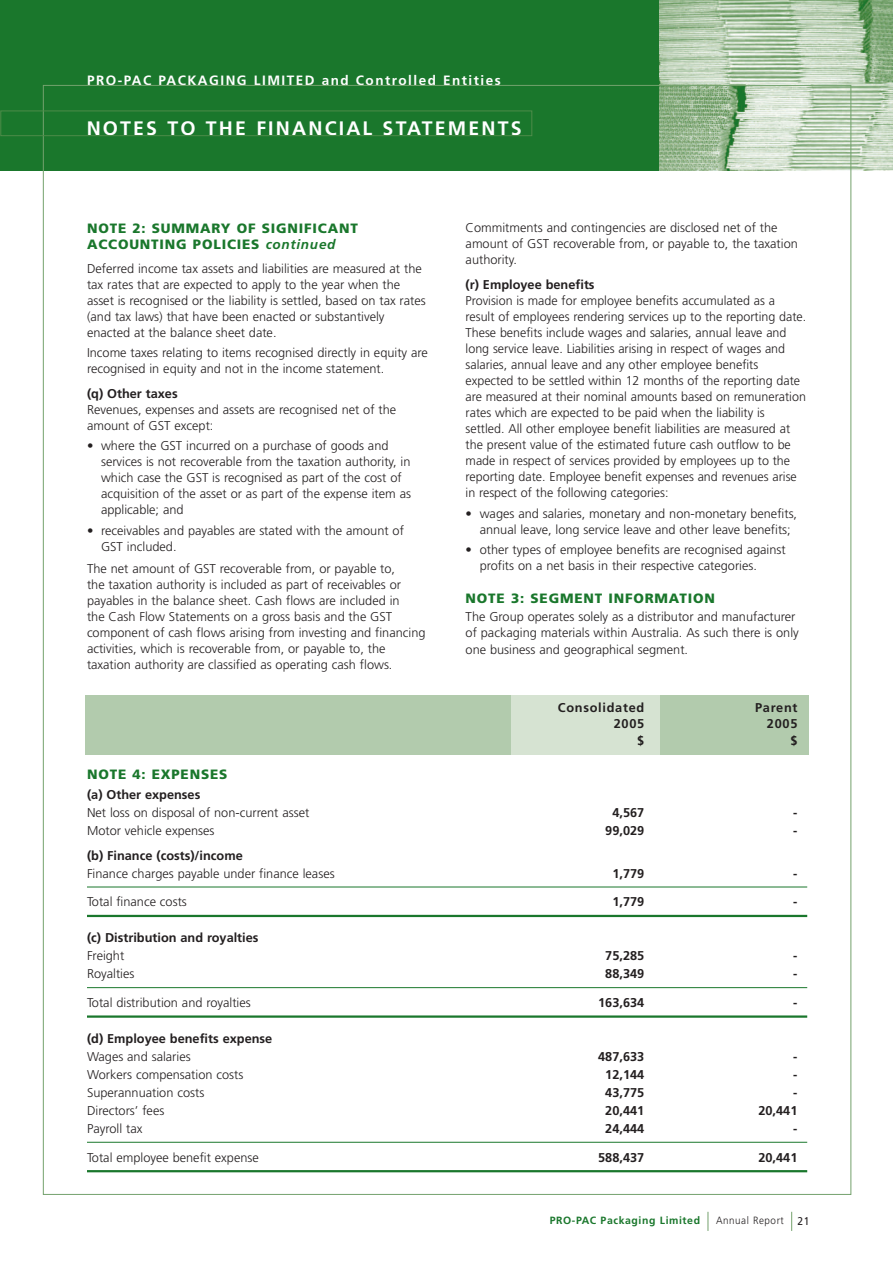
<style>
.page{position:relative;width:893px;height:1263px;background:#fff}
.page>*{position:absolute;margin:0;border:0;box-sizing:border-box;transform-origin:0 0}
.t1{font:700 19.5px "Frutiger";letter-spacing:.11em;color:#fff}
.t2{font:900 13.5px/16.5px "Frutiger";letter-spacing:.06em;color:#1a772c}
.t3{font:700 13.5px "Frutiger";letter-spacing:.11em;color:#fff}
.t4{font:300 12.75px/16px "Frutiger";color:#231f20}
.t5{font:700 12.75px "Frutiger";color:#231f20}
.t6{font:700 12.75px "Frutiger";letter-spacing:.055em;color:#231f20}
.t7{font:700 10.5px "Frutiger";letter-spacing:.055em;color:#1a772c}
.t8{font:300 10.5px "Frutiger";letter-spacing:.055em;color:#231f20;scale:.94 1}
.s1{font-weight:700;font-style:italic}
.s2{font-weight:400;font-size:11.25px}
</style>
<div class="page">
<div style="left:0;top:0;width:892px;height:170px;background:#1a772c"></div>
<img style="left:659px;top:0;width:233px;height:170px">
<div style="left:0;top:111px;width:532px;height:25px;border:1px solid #4d8b49"></div>
<svg style="left:707px;top:1212px;width:1px;height:19px"></svg>
<svg style="left:791px;top:1212px;width:1px;height:19px"></svg>
<div style="left:659px;top:695px;width:149px;height:60px;background:#b2cbad"></div>
<div style="left:85px;top:695px;width:426px;height:60px;background:#b2cbad"></div>
<div style="left:511px;top:695px;width:148px;height:60px;background:#d6e3d2"></div>
<hr style="left:87px;top:887px;width:720px;height:1px;background:#1a772c">
<hr style="left:87px;top:915px;width:720px;height:2px;background:#1a772c">
<hr style="left:87px;top:987px;width:720px;height:1px;background:#1a772c">
<hr style="left:87px;top:1015px;width:720px;height:3px;background:#1a772c">
<hr style="left:87px;top:1142px;width:720px;height:1px;background:#1a772c">
<hr style="left:87px;top:1170px;width:720px;height:2px;background:#1a772c">
<p class="t3" style="left:87px;top:75px;width:415px">PRO-PAC PACKAGING LIMITED and Controlled Entities</p>
<h1 class="t1" style="left:87px;top:121px;width:436px">NOTES TO THE FINANCIAL STATEMENTS</h1>
<p class="t2" style="left:87px;top:221px;width:272px">NOTE 2: SUMMARY OF SIGNIFICANT<br>ACCOUNTING POLICIES <span class="s1">continued</span></p>
<p class="t4" style="left:87px;top:261px;width:340px">Deferred income tax assets and liabilities are measured at the tax rates that are expected to apply to the year when the asset is recognised or the liability is settled, based on tax rates (and tax laws) that have been enacted or substantively enacted at the balance sheet date.</p>
<p class="t4" style="left:87px;top:346px;width:342px">Income taxes relating to items recognised directly in equity are recognised in equity and not in the income statement.</p>
<p class="t5" style="left:87px;top:388px;width:92px">(q) Other taxes</p>
<p class="t4" style="left:87px;top:402px;width:311px">Revenues, expenses and assets are recognised net of the amount of GST except:</p>
<p class="t4" style="left:101px;top:439px;width:311px;text-indent:-14px">• where the GST incurred on a purchase of goods and services is not recoverable from the taxation authority, in which case the GST is recognised as part of the cost of acquisition of the asset or as part of the expense item as applicable; and</p>
<p class="t4" style="left:101px;top:523px;width:304px;text-indent:-14px">• receivables and payables are stated with the amount of<br>GST included.</p>
<p class="t4" style="left:87px;top:562px;width:340px">The net amount of GST recoverable from, or payable to,<br>the taxation authority is included as part of receivables or payables in the balance sheet. Cash flows are included in<br>the Cash Flow Statements on a gross basis and the GST component of cash flows arising from investing and financing activities, which is recoverable from, or payable to, the taxation authority are classified as operating cash flows.</p>
<p class="t4" style="left:465px;top:221px;width:334px">Commitments and contingencies are disclosed net of the amount of GST recoverable from, or payable to, the taxation authority.</p>
<p class="t5" style="left:465px;top:279px;width:130px">(r) Employee benefits</p>
<p class="t4" style="left:465px;top:293px;width:342px">Provision is made for employee benefits accumulated as a result of employees rendering services up to the reporting date.<br>These benefits include wages and salaries, annual leave and long service leave. Liabilities arising in respect of wages and salaries, annual leave and any other employee benefits expected to be settled within 12 months of the reporting date are measured at their nominal amounts based on remuneration rates which are expected to be paid when the liability is settled. All other employee benefit liabilities are measured at the present value of the estimated future cash outflow to be made in respect of services provided by employees up to the reporting date. Employee benefit expenses and revenues arise in respect of the following categories:</p>
<p class="t4" style="left:479px;top:506px;width:319px;text-indent:-14px">• wages and salaries, monetary and non-monetary benefits, annual leave, long service leave and other leave benefits;</p>
<p class="t4" style="left:479px;top:543px;width:307px;text-indent:-14px">• other types of employee benefits are recognised against profits on a net basis in their respective categories.</p>
<p class="t2" style="left:465px;top:591px;width:251px">NOTE 3: SEGMENT INFORMATION</p>
<p class="t4" style="left:465px;top:610px;width:335px">The Group operates solely as a distributor and manufacturer of packaging materials within Australia. As such there is only one business and geographical segment.</p>
<p class="t6" style="left:558px;top:702px;width:88px">Consolidated</p>
<p class="t5" style="left:755px;top:702px;width:44px">Parent</p>
<p class="t5" style="left:613px;top:719px;width:32px">2005</p>
<p class="t5" style="left:767px;top:719px;width:32px">2005</p>
<p class="t5" style="left:637px;top:735px;width:9px">$</p>
<p class="t5" style="left:790px;top:735px;width:9px">$</p>
<p class="t2" style="left:87px;top:767px;width:142px">NOTE 4: EXPENSES</p>
<p class="t5" style="left:87px;top:790px;width:115px">(a) Other expenses</p>
<p class="t4" style="left:87px;top:806px;width:224px">Net loss on disposal of non-current asset</p>
<p class="t5" style="left:612px;top:808px;width:33px">4,567</p>
<p class="t5" style="left:793px;top:808px;width:6px">-</p>
<p class="t4" style="left:87px;top:824px;width:129px">Motor vehicle expenses</p>
<p class="t5" style="left:605px;top:826px;width:40px">99,029</p>
<p class="t5" style="left:793px;top:826px;width:6px">-</p>
<p class="t5" style="left:87px;top:850px;width:157px">(b) Finance (costs)/income</p>
<p class="t4" style="left:87px;top:866px;width:249px">Finance charges payable under finance leases</p>
<p class="t5" style="left:612px;top:868px;width:33px">1,779</p>
<p class="t5" style="left:793px;top:868px;width:6px">-</p>
<p class="t4" style="left:87px;top:895px;width:101px">Total finance costs</p>
<p class="t5" style="left:612px;top:897px;width:33px">1,779</p>
<p class="t5" style="left:793px;top:897px;width:6px">-</p>
<p class="t5" style="left:87px;top:933px;width:173px">(c) Distribution and royalties</p>
<p class="t4" style="left:87px;top:949px;width:39px">Freight</p>
<p class="t5" style="left:605px;top:951px;width:40px">75,285</p>
<p class="t5" style="left:793px;top:951px;width:6px">-</p>
<p class="t4" style="left:87px;top:967px;width:49px">Royalties</p>
<p class="t5" style="left:605px;top:969px;width:40px">88,349</p>
<p class="t5" style="left:793px;top:969px;width:6px">-</p>
<p class="t4" style="left:87px;top:995px;width:165px">Total distribution and royalties</p>
<p class="t5" style="left:598px;top:997px;width:48px">163,634</p>
<p class="t5" style="left:793px;top:997px;width:6px">-</p>
<p class="t5" style="left:87px;top:1033px;width:187px">(d) Employee benefits expense</p>
<p class="t4" style="left:87px;top:1049px;width:105px">Wages and salaries</p>
<p class="t5" style="left:598px;top:1051px;width:48px">487,633</p>
<p class="t5" style="left:793px;top:1051px;width:6px">-</p>
<p class="t4" style="left:87px;top:1067px;width:158px">Workers compensation costs</p>
<p class="t5" style="left:605px;top:1069px;width:40px">12,144</p>
<p class="t5" style="left:793px;top:1069px;width:6px">-</p>
<p class="t4" style="left:87px;top:1085px;width:119px">Superannuation costs</p>
<p class="t5" style="left:605px;top:1087px;width:40px">43,775</p>
<p class="t5" style="left:793px;top:1087px;width:6px">-</p>
<p class="t4" style="left:87px;top:1103px;width:79px">Directors’ fees</p>
<p class="t5" style="left:605px;top:1105px;width:40px">20,441</p>
<p class="t5" style="left:758px;top:1105px;width:40px">20,441</p>
<p class="t4" style="left:87px;top:1121px;width:57px">Payroll tax</p>
<p class="t5" style="left:605px;top:1123px;width:40px">24,444</p>
<p class="t5" style="left:793px;top:1123px;width:6px">-</p>
<p class="t4" style="left:87px;top:1150px;width:173px">Total employee benefit expense</p>
<p class="t5" style="left:598px;top:1152px;width:48px">588,437</p>
<p class="t5" style="left:758px;top:1152px;width:40px">20,441</p>
<p class="t7" style="left:549px;top:1217px;width:152px">PRO-PAC Packaging Limited</p>
<p class="t8" style="left:716px;top:1217px;width:101px">Annual Report <span class="s2">21</span></p>
</div>
